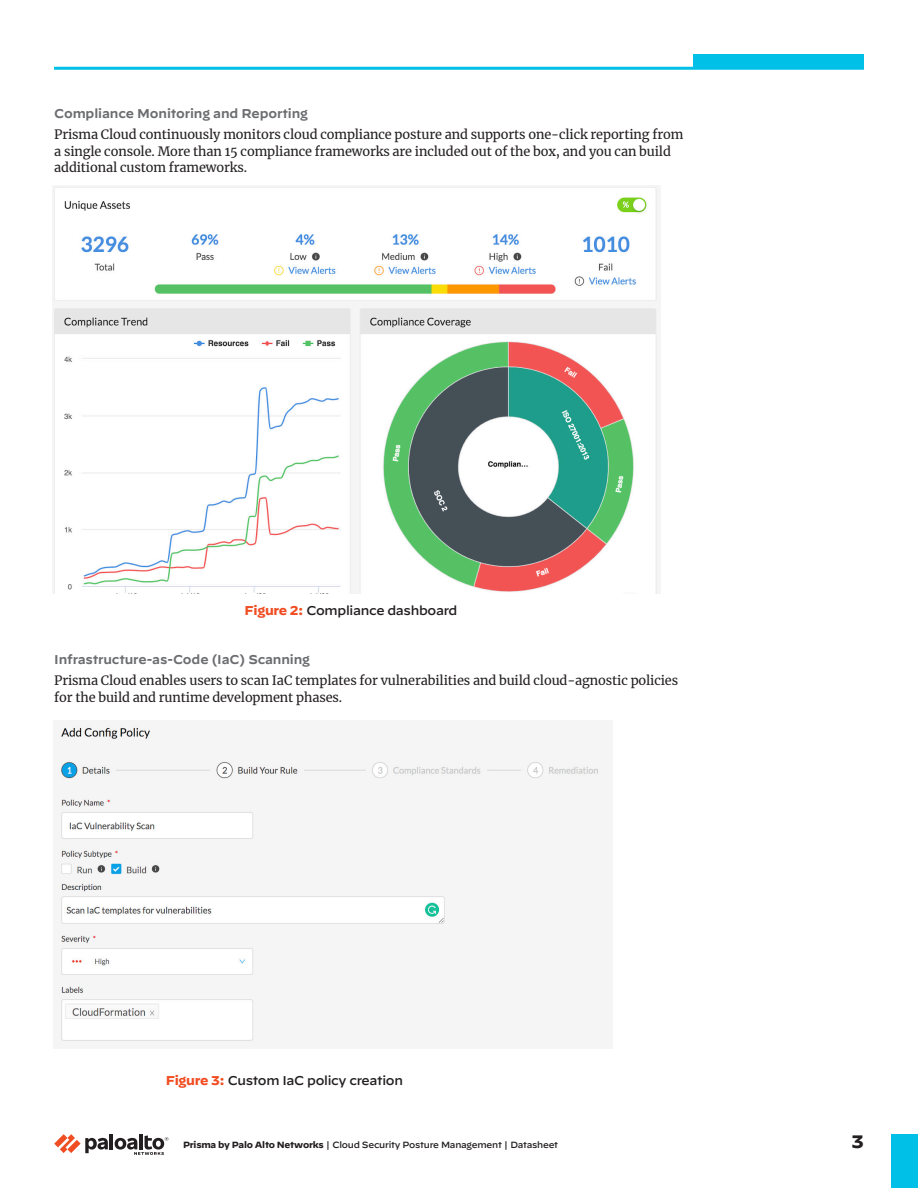
<style>
.page{position:relative;width:918px;height:1188px;background:#fff}
.page>*{position:absolute;margin:0;border:0;box-sizing:border-box;transform-origin:0 0}
.t1{font:700 18px "Decimal";color:#231f20}
.body-text{font:12.75px/16.5px "Merriweather";letter-spacing:-.01em;color:#231f20}
.t2{font:600 12.75px "Decimal";letter-spacing:-.01em;color:#6c6d70}
.figure-title{font:500 12.75px "Decimal";letter-spacing:-.025em;color:#231f20}
.folio-text{font:500 9px "Decimal";letter-spacing:-.025em;color:#231f20}
.s1{font-weight:700;color:#f04d22}
.s2{font-weight:700}
</style>
<div class="page">
<hr style="left:110px;top:1134px;width:3px;height:15px;background:#231f20">
<svg style="left:54px;top:1134px;width:54px;height:19px"></svg>
<hr style="left:139px;top:1134px;width:4px;height:15px;background:#231f20">
<svg style="left:115px;top:1135px;width:53px;height:20px"></svg>
<div style="left:891px;top:1134px;width:27px;height:54px;background:#00c0e8"></div>
<div style="left:693px;top:54px;width:171px;height:14px;background:#00c0e8"></div>
<hr style="left:54px;top:67px;width:810px;height:3px;background:#00c0e8">
<img style="left:52px;top:185px;width:606px;height:409px">
<img style="left:58px;top:725px;width:541px;height:317px">
<p class="t2" style="left:54px;top:102px;width:255px">Compliance Monitoring and Reporting</p>
<p class="body-text" style="left:54px;top:126px;width:631px">Prisma Cloud continuously monitors cloud compliance posture and supports one-click reporting from a single console. More than 15 compliance frameworks are included out of the box, and you can build additional custom frameworks.</p>
<p class="figure-title" style="left:245px;top:598px;width:214px"><span class="s1">Figure 2:</span> Compliance dashboard</p>
<p class="t2" style="left:54px;top:648px;width:257px">Infrastructure-as-Code (IaC) Scanning</p>
<p class="body-text" style="left:54px;top:672px;width:626px">Prisma Cloud enables users to scan IaC templates for vulnerabilities and build cloud-agnostic policies for the build and runtime development phases.</p>
<p class="figure-title" style="left:166px;top:1068px;width:239px"><span class="s1">Figure 3:</span> Custom IaC policy creation</p>
<p class="folio-text" style="left:183px;top:1137px;width:377px"><span class="s2">Prisma by Palo Alto Networks</span> | Cloud Security Posture Management | Datasheet</p>
<p class="t1" style="left:852px;top:1132px;width:14px">3</p>
</div>
